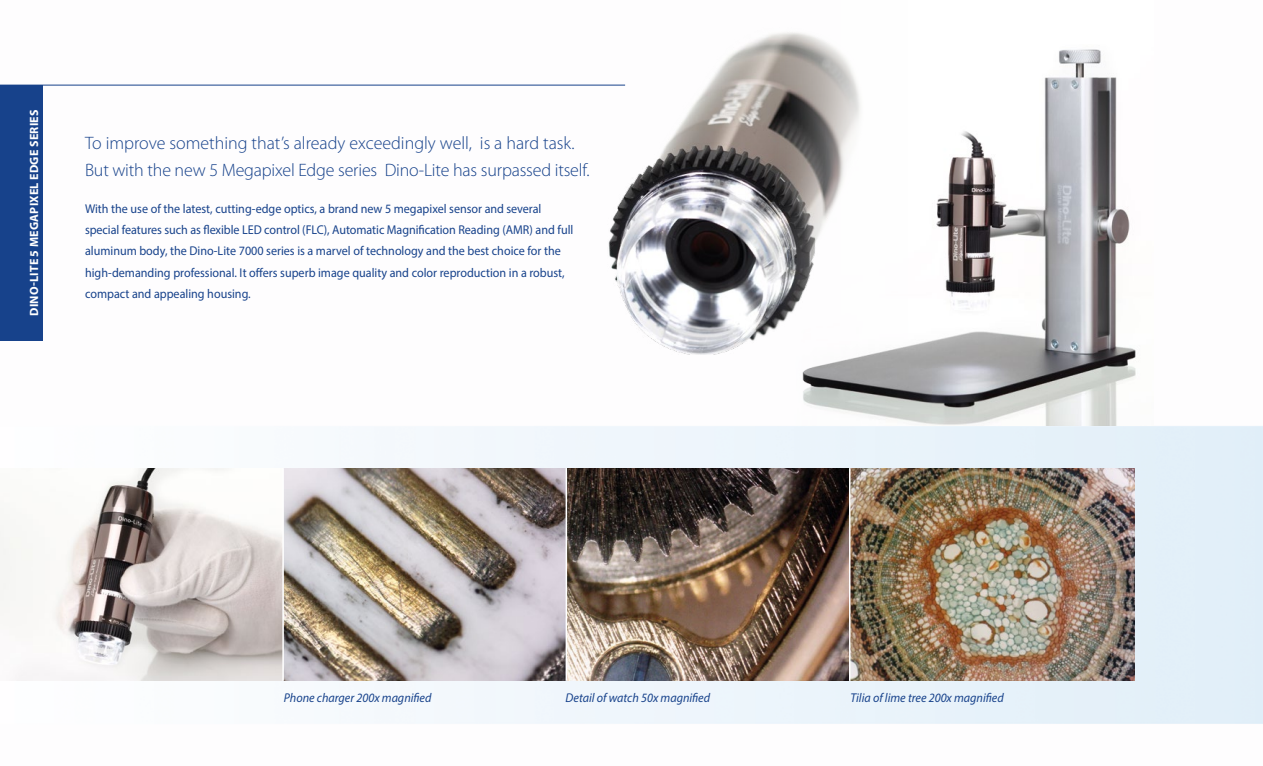
<style>
.page{position:relative;width:1263px;height:766px;background:#fff}
.page>*{position:absolute;margin:0;border:0;box-sizing:border-box;transform-origin:0 0}
.t1{font:300 18px/27px "Myriad Pro";letter-spacing:-.01em;color:#17428b}
.t2{font:12.75px/21.3px "Myriad Pro";color:#17428b;scale:.95 1}
.t3{font:italic 12.75px "Myriad Pro";color:#17428b;scale:.95 1}
.t4{font:700 12px "Myriad Pro";letter-spacing:.02em;color:#fff}
</style>
<div class="page">
<img style="left:0;top:84px;width:1263px;height:640px">
<div style="left:0;top:85px;width:43px;height:255px;background:#17428b"></div>
<img style="left:0;top:468px;width:282px;height:212px">
<img style="left:284px;top:468px;width:282px;height:212px">
<img style="left:567px;top:468px;width:282px;height:212px">
<img style="left:850px;top:468px;width:284px;height:212px">
<hr style="left:0;top:85px;width:625px;height:1px;background:#17428b">
<img style="left:607px;top:34px;width:164px;height:321px">
<img style="left:771px;top:32px;width:382px;height:393px">
<hr style="left:566px;top:468px;width:1px;height:212px;background:#fff">
<hr style="left:282px;top:468px;width:2px;height:212px;background:#fff">
<hr style="left:849px;top:468px;width:1px;height:212px;background:#fff">
<p class="t4" style="left:26px;top:316px;width:208px;rotate:-90deg">DINO-LITE 5 MEGAPIXEL EDGE SERIES</p>
<h1 class="t1" style="left:85px;top:130px;width:506px">To improve something that’s already exceedingly well, is a hard task.<br>But with the new 5 Megapixel Edge series Dino-Lite has surpassed itself.</h1>
<p class="t2" style="left:85px;top:197px;width:515px">With the use of the latest, cutting-edge optics, a brand new 5 megapixel sensor and several special features such as flexible LED control (FLC), Automatic Magnification Reading (AMR) and full aluminum body, the Dino-Lite 7000 series is a marvel of technology and the best choice for the high-demanding professional. It offers superb image quality and color reproduction in a robust, compact and appealing housing.</p>
<p class="t3" style="left:284px;top:689px;width:157px">Phone charger 200x magnified</p>
<p class="t3" style="left:566px;top:689px;width:154px">Detail of watch 50x magnified</p>
<p class="t3" style="left:850px;top:689px;width:163px">Tilia of lime tree 200x magnified</p>
</div>
